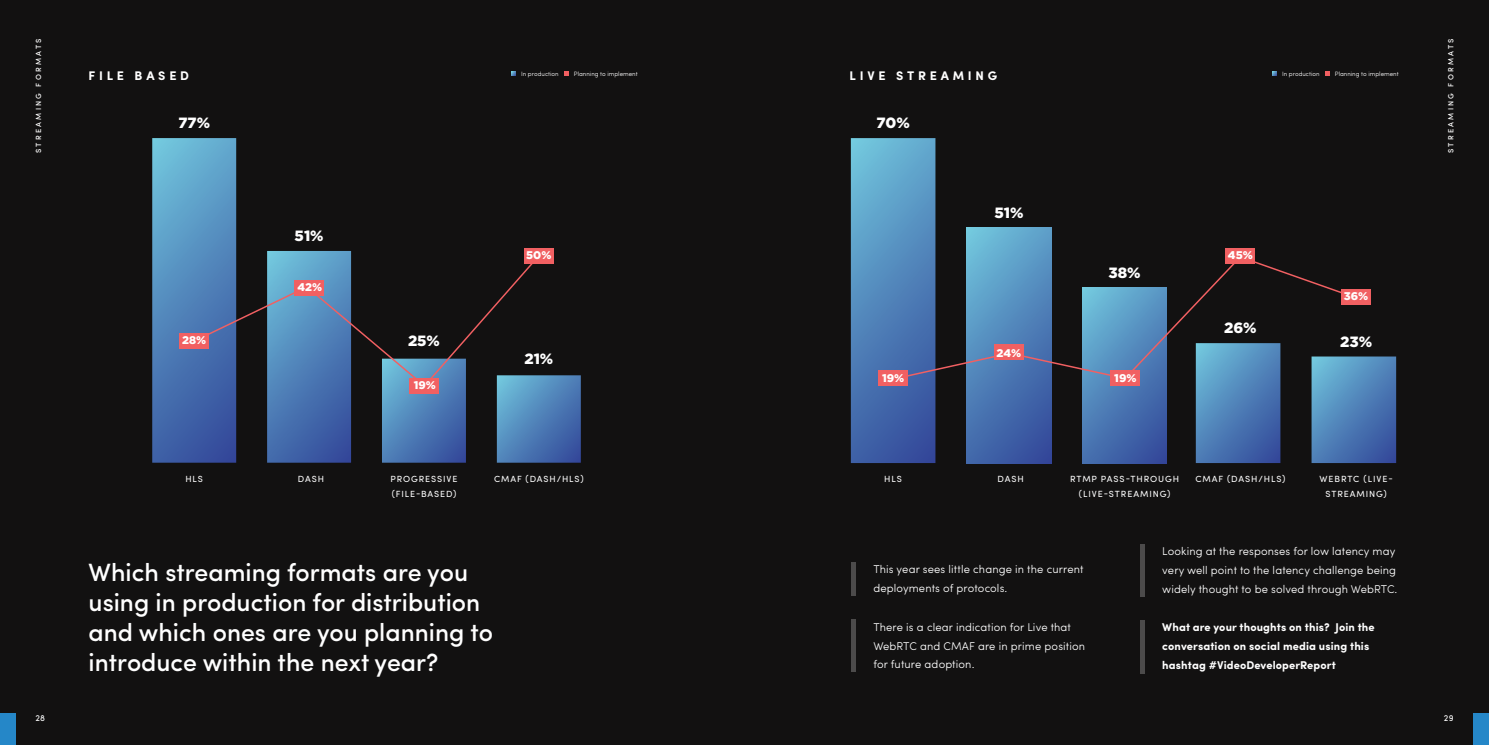
<style>
.page{position:relative;width:1489px;height:745px;background:#fff}
.page>*{position:absolute;margin:0;border:0;box-sizing:border-box;transform-origin:0 0}
.t1{font:500 25px/30px "Sofia Pro";color:#fff}
.t2{font:900 14.88px "Gotham";color:#fff}
.t3{font:700 12.5px "Sofia Pro";letter-spacing:.3em;color:#fff}
.t4{font:300 11.25px/18.8px "Sofia Pro";letter-spacing:.01em;color:#fff}
.t5{font:700 11.25px/18.8px "Sofia Pro";letter-spacing:.01em;color:#fff}
.t6{font:900 11.12px "Gotham";color:#fff}
.t7{font:8.88px/14.9px "Sofia Pro";letter-spacing:.1em;color:#fff;text-align:center}
.t8{font:8.75px "Sofia Pro";color:#fff}
.t9{font:500 7.5px "Sofia Pro";letter-spacing:.3em;color:#fff}
.t10{font:300 6.25px "Sofia Pro";color:#fff}
</style>
<div class="page">
<div style="left:744px;top:0;width:744px;height:744px;background:#121111"></div>
<div style="left:0;top:0;width:744px;height:744px;background:#121111"></div>
<div style="left:0;top:712px;width:16px;height:32px;background:#2587c8"></div>
<div style="left:1473px;top:712px;width:15px;height:32px;background:#2587c8"></div>
<div style="left:1139px;top:543px;width:5px;height:53px;background:#4c4b4b"></div>
<div style="left:1139px;top:619px;width:5px;height:54px;background:#4c4b4b"></div>
<div style="left:850px;top:561px;width:5px;height:34px;background:#4c4b4b"></div>
<div style="left:850px;top:619px;width:5px;height:52px;background:#4c4b4b"></div>
<svg style="left:850px;top:138px;width:85px;height:325px;background:#5083b6"></svg>
<svg style="left:966px;top:228px;width:85px;height:235px;background:#4a77b2"></svg>
<svg style="left:1082px;top:381px;width:84px;height:82px;background:#446cac"></svg>
<svg style="left:1195px;top:381px;width:85px;height:82px;background:#4976b1"></svg>
<svg style="left:1311px;top:356px;width:84px;height:107px;background:#4c7cb4"></svg>
<svg style="left:888px;top:255px;width:471px;height:126px"></svg>
<div style="left:878px;top:370px;width:29px;height:16px;background:#f16062"></div>
<div style="left:994px;top:344px;width:29px;height:16px;background:#f16062"></div>
<div style="left:1109px;top:370px;width:30px;height:16px;background:#f16062"></div>
<div style="left:1225px;top:248px;width:29px;height:15px;background:#f16062"></div>
<div style="left:1341px;top:289px;width:29px;height:16px;background:#f16062"></div>
<svg style="left:267px;top:251px;width:84px;height:211px;background:#4268aa"></svg>
<svg style="left:152px;top:138px;width:84px;height:324px;background:#5287bb"></svg>
<svg style="left:382px;top:388px;width:84px;height:74px;background:#4b78b3"></svg>
<svg style="left:497px;top:375px;width:84px;height:87px;background:#4e7fb6"></svg>
<svg style="left:191px;top:253px;width:350px;height:135px"></svg>
<div style="left:180px;top:333px;width:29px;height:15px;background:#f16062"></div>
<div style="left:294px;top:280px;width:30px;height:15px;background:#f16062"></div>
<div style="left:409px;top:378px;width:29px;height:15px;background:#f16062"></div>
<div style="left:524px;top:248px;width:29px;height:15px;background:#f16062"></div>
<svg style="left:511px;top:71px;width:5px;height:5px"></svg>
<svg style="left:1272px;top:71px;width:4px;height:5px"></svg>
<svg style="left:564px;top:71px;width:4px;height:5px"></svg>
<svg style="left:1325px;top:71px;width:4px;height:5px"></svg>
<p class="t9" style="left:33px;top:153px;width:116px;rotate:-90deg">STREAMING FORMATS</p>
<p class="t9" style="left:1445px;top:153px;width:116px;rotate:-90deg">STREAMING FORMATS</p>
<p class="t10" style="left:521px;top:69px;width:39px">In production</p>
<p class="t10" style="left:574px;top:69px;width:65px">Planning to implement</p>
<p class="t10" style="left:1281px;top:69px;width:39px">In production</p>
<p class="t10" style="left:1334px;top:69px;width:65px">Planning to implement</p>
<p class="t3" style="left:89px;top:66px;width:102px">FILE BASED</p>
<p class="t3" style="left:849px;top:66px;width:149px">LIVE STREAMING</p>
<h2 class="t2" style="left:876px;top:114px;width:35px">70%</h2>
<h2 class="t2" style="left:178px;top:114px;width:33px">77%</h2>
<p class="t6" style="left:182px;top:334px;width:25px">28%</p>
<h2 class="t2" style="left:294px;top:227px;width:30px">51%</h2>
<p class="t6" style="left:297px;top:280px;width:26px">42%</p>
<h2 class="t2" style="left:408px;top:332px;width:33px">25%</h2>
<p class="t6" style="left:413px;top:378px;width:24px">19%</p>
<p class="t6" style="left:526px;top:248px;width:27px">50%</p>
<h2 class="t2" style="left:524px;top:350px;width:30px">21%</h2>
<p class="t7" style="left:185px;top:470px;width:19px">HLS</p>
<p class="t7" style="left:298px;top:470px;width:28px">DASH</p>
<p class="t7" style="left:390px;top:470px;width:68px;text-align:left">PROGRESSIVE (FILE-BASED)</p>
<p class="t7" style="left:494px;top:470px;width:91px">CMAF (DASH/HLS)</p>
<p class="t6" style="left:882px;top:371px;width:24px">19%</p>
<h2 class="t2" style="left:994px;top:204px;width:31px">51%</h2>
<p class="t6" style="left:996px;top:346px;width:26px">24%</p>
<h2 class="t2" style="left:1108px;top:264px;width:34px">38%</h2>
<p class="t6" style="left:1114px;top:371px;width:24px">19%</p>
<p class="t6" style="left:1227px;top:248px;width:26px">45%</p>
<h2 class="t2" style="left:1223px;top:319px;width:34px">26%</h2>
<p class="t6" style="left:1343px;top:290px;width:26px">36%</p>
<h2 class="t2" style="left:1339px;top:333px;width:34px">23%</h2>
<p class="t7" style="left:884px;top:471px;width:19px">HLS</p>
<p class="t7" style="left:997px;top:471px;width:28px">DASH</p>
<p class="t7" style="left:1069px;top:471px;width:111px">RTMP PASS-THROUGH (LIVE-STREAMING)</p>
<p class="t7" style="left:1195px;top:471px;width:92px">CMAF (DASH/HLS)</p>
<p class="t7" style="left:1319px;top:471px;width:75px">WEBRTC (LIVE-<br>STREAMING)</p>
<p class="t4" style="left:1162px;top:541px;width:237px">Looking at the responses for low latency may very well point to the latency challenge being widely thought to be solved through WebRTC.</p>
<h1 class="t1" style="left:89px;top:555px;width:406px">Which streaming formats are you using in production for distribution and which ones are you planning to introduce within the next year?</h1>
<p class="t4" style="left:873px;top:559px;width:212px">This year sees little change in the current deployments of protocols.</p>
<p class="t4" style="left:873px;top:616px;width:213px">There is a clear indication for Live that<br>WebRTC and CMAF are in prime position for future adoption.</p>
<p class="t5" style="left:1162px;top:617px;width:214px">What are your thoughts on this? Join the conversation on social media using this hashtag #VideoDeveloperReport</p>
<p class="t8" style="left:35px;top:710px;width:11px">28</p>
<p class="t8" style="left:1443px;top:710px;width:11px">29</p>
</div>
